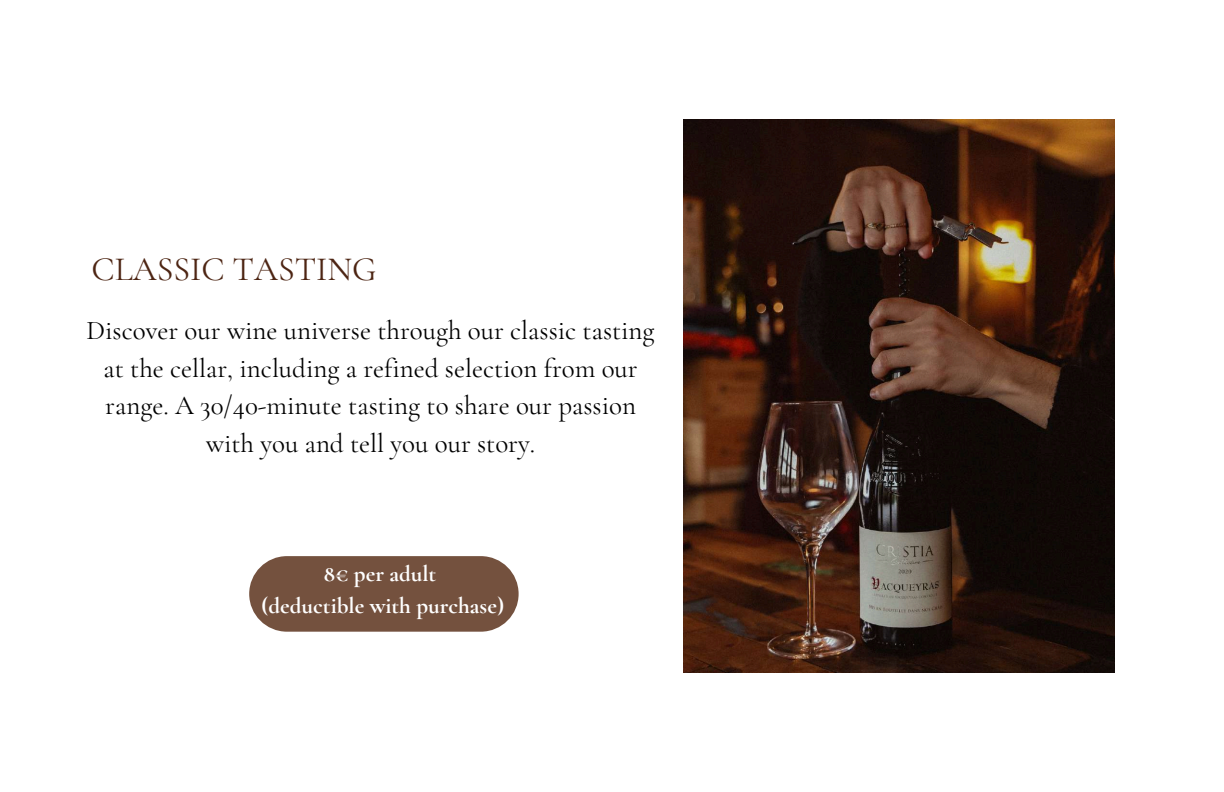
<style>
.page{position:relative;width:1224px;height:792px;background:#fff}
.page>*{position:absolute;margin:0;border:0;box-sizing:border-box;transform-origin:0 0}
.t1{font:34px "Cormorant Garamond";color:#4d2513}
.t2{font:27px/37.5px "Cormorant Garamond";color:#000;text-align:center}
.t3{font:700 23px/31.5px "Cormorant Garamond";color:#fff;text-align:center}
</style>
<div class="page">
<img style="left:683px;top:119px;width:431px;height:554px">
<div style="left:249px;top:556px;width:269px;height:76px;background:#74513e;border-radius:38px"></div>
<p class="t1" style="left:91px;top:248px;width:287px">CLASSIC TASTING</p>
<p class="t2" style="left:87px;top:312px;width:569px">Discover our wine universe through our classic tasting at the cellar, including a refined selection from our range. A 30/40-minute tasting to share our passion with you and tell you our story.</p>
<p class="t3" style="left:261px;top:558px;width:244px">8€ per adult<br>(deductible with purchase)</p>
</div>
